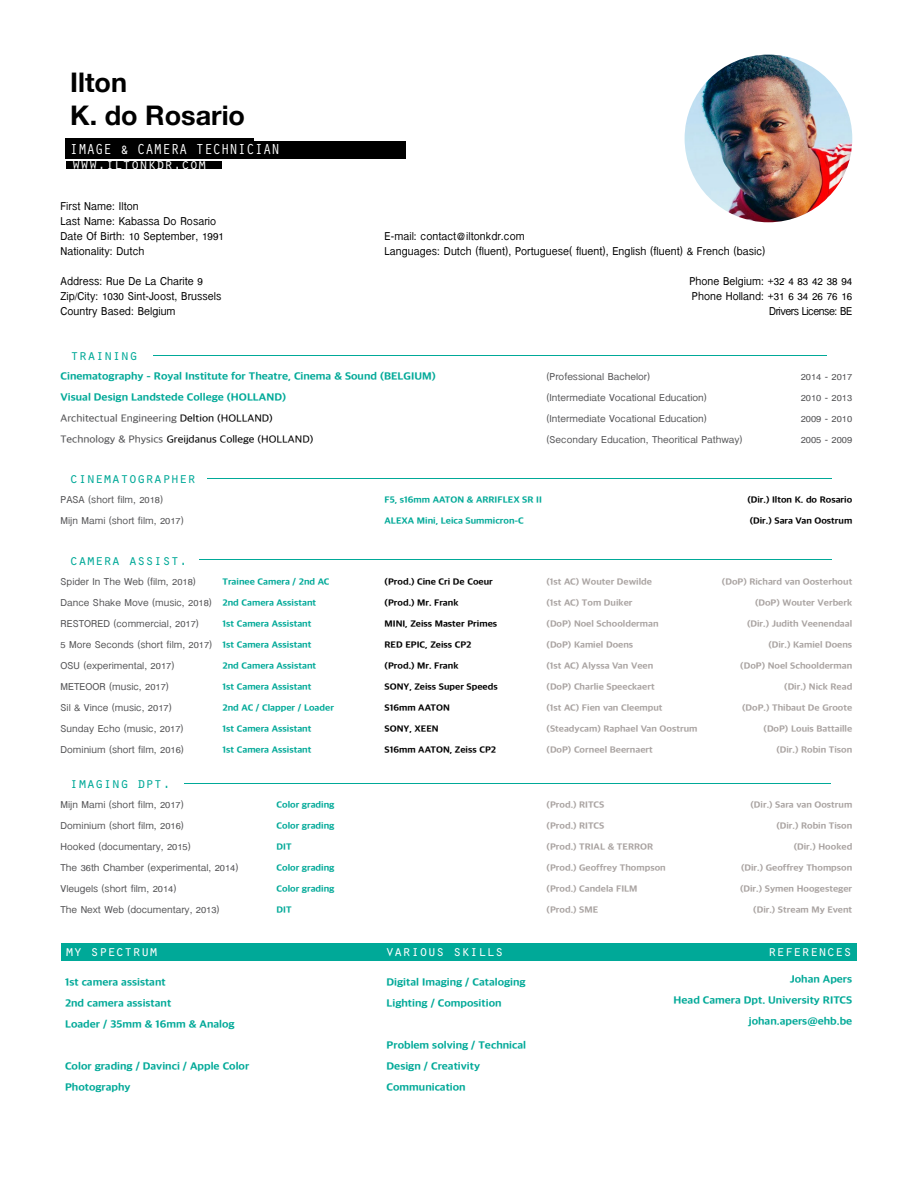
<style>
.page{position:relative;width:918px;height:1188px;background:#fff}
.page>*{position:absolute;margin:0;border:0;box-sizing:border-box;transform-origin:0 0}
.t1{font:700 27px/32.4px "Helvetica Neue";color:#000}
.t2{font:15px "Orator Std";letter-spacing:-.04em;color:#fff}
.t3{font:15px "Orator Std";letter-spacing:-.04em;color:#00a998}
.t4{font:12px/15px "Inai Mathi";letter-spacing:.005em;color:#000}
.t5{font:12px "Inai Mathi";letter-spacing:-.04em;color:#000}
.t6{font:10.5px "Inai Mathi";color:#545456;scale:1.09 1}
.t7{font:800 10.5px/21px "Apple SD Gothic Neo";color:#00a998;scale:1.09 1}
.t8{font:500 10.5px "Apple SD Gothic Neo";color:#000;scale:1.09 1}
.t9{font:500 10.5px "Apple SD Gothic Neo";color:#545456;scale:1.09 1}
.t10{font:800 9px "Apple SD Gothic Neo";color:#a9a3a1;scale:1.09 1}
.t11{font:800 9px "Apple SD Gothic Neo";color:#00a998;scale:1.09 1}
.t12{font:800 9px "Apple SD Gothic Neo";color:#000;scale:1.09 1}
.s1{color:#000}
.s2{color:#545456}
.s3{font-family:"Apple SD Gothic Neo";font-weight:800;font-size:9px;color:#00a998}
</style>
<div class="page">
<hr style="left:66px;top:138px;width:188px;height:4px;background:#000">
<div style="left:66px;top:141px;width:340px;height:18px;background:#000"></div>
<img style="left:685px;top:55px;width:167px;height:167px;border-radius:84px">
<div style="left:66px;top:161px;width:156px;height:8px;background:#000"></div>
<div style="left:61px;top:943px;width:796px;height:17px;background:#00a998"></div>
<h1 class="t1" style="left:70px;top:67px;width:176px">Ilton<br>K. do Rosario</h1>
<h2 class="t2" style="left:70px;top:139px;width:212px">IMAGE &amp; CAMERA TECHNICIAN</h2>
<h2 class="t2" style="left:72px;top:153px;width:137px">www.iltonkdr.com</h2>
<p class="t4" style="left:61px;top:199px;width:165px">First Name: Ilton<br>Last Name: Kabassa Do Rosario<br>Date Of Birth: 10 September, 1991</p>
<p class="t4" style="left:385px;top:229px;width:142px">E-mail: contact@iltonkdr.com</p>
<p class="t4" style="left:61px;top:244px;width:85px">Nationality: Dutch</p>
<p class="t4" style="left:385px;top:244px;width:382px">Languages: Dutch (fluent), Portuguese( fluent), English (fluent) &amp; French (basic)</p>
<p class="t4" style="left:61px;top:274px;width:144px">Address: Rue De La Charite 9</p>
<p class="t4" style="left:689px;top:274px;width:164px">Phone Belgium: +32 4 83 42 38 94</p>
<p class="t4" style="left:61px;top:289px;width:162px">Zip/City: 1030 Sint-Joost, Brussels</p>
<p class="t4" style="left:692px;top:289px;width:162px">Phone Holland: +31 6 34 26 76 16</p>
<p class="t4" style="left:61px;top:304px;width:117px">Country Based: Belgium</p>
<p class="t5" style="left:769px;top:305px;width:85px">Drivers License: BE</p>
<h2 class="t3" style="left:70px;top:344px;width:69px">training</h2>
<p class="t7" style="left:61px;top:367px;width:346px">Cinematography - Royal Institute for Theatre, Cinema &amp; Sound (BELGIUM)</p>
<p class="t6" style="left:547px;top:371px;width:97px">(Professional Bachelor)</p>
<p class="t6" style="left:801px;top:371px;width:49px">2014 - 2017</p>
<p class="t7" style="left:61px;top:388px;width:208px">Visual Design Landstede College (HOLLAND)</p>
<p class="t6" style="left:547px;top:392px;width:149px">(Intermediate Vocational Education)</p>
<p class="t6" style="left:801px;top:392px;width:49px">2010 - 2013</p>
<p class="t9" style="left:61px;top:413px;width:196px">Architectual Engineering <span class="s1">Deltion (HOLLAND)</span></p>
<p class="t6" style="left:547px;top:413px;width:149px">(Intermediate Vocational Education)</p>
<p class="t6" style="left:801px;top:413px;width:49px">2009 - 2010</p>
<p class="t8" style="left:61px;top:434px;width:233px"><span class="s2">Technology &amp; Physics</span> Greijdanus College (HOLLAND)</p>
<p class="t6" style="left:547px;top:434px;width:181px">(Secondary Education, Theoritical Pathway)</p>
<p class="t6" style="left:801px;top:434px;width:49px">2005 - 2009</p>
<h2 class="t3" style="left:70px;top:467px;width:128px">cinematographer</h2>
<p class="t6" style="left:61px;top:494px;width:96px">PASA (short film, 2018)</p>
<p class="t11" style="left:385px;top:495px;width:146px">F5, s16mm AATON &amp; ARRIFLEX SR II</p>
<p class="t12" style="left:747px;top:495px;width:98px">(Dir.) Ilton K. do Rosario</p>
<p class="t6" style="left:61px;top:515px;width:115px">Mijn Mami (short film, 2017)</p>
<p class="t11" style="left:385px;top:516px;width:129px">ALEXA Mini, Leica Summicron-C</p>
<p class="t12" style="left:750px;top:516px;width:96px">(Dir.) Sara Van Oostrum</p>
<h2 class="t3" style="left:70px;top:549px;width:120px">camera assist.</h2>
<p class="t6" style="left:61px;top:576px;width:126px">Spider In The Web (film, 2018)</p>
<p class="t11" style="left:223px;top:577px;width:100px">Trainee Camera / 2nd AC</p>
<p class="t12" style="left:385px;top:577px;width:101px">(Prod.) Cine Cri De Coeur</p>
<p class="t10" style="left:547px;top:577px;width:98px">(1st AC) Wouter Dewilde</p>
<p class="t10" style="left:722px;top:577px;width:121px">(DoP) Richard van Oosterhout</p>
<p class="t6" style="left:61px;top:597px;width:236px">Dance Shake Move (music, 2018) <span class="s3">2nd Camera Assistant</span></p>
<p class="t12" style="left:385px;top:598px;width:69px">(Prod.) Mr. Frank</p>
<p class="t10" style="left:547px;top:598px;width:80px">(1st AC) Tom Duiker</p>
<p class="t10" style="left:755px;top:598px;width:91px">(DoP) Wouter Verberk</p>
<p class="t6" style="left:61px;top:618px;width:129px">RESTORED (commercial, 2017)</p>
<p class="t11" style="left:223px;top:619px;width:83px">1st Camera Assistant</p>
<p class="t12" style="left:385px;top:619px;width:105px">MINI, Zeiss Master Primes</p>
<p class="t10" style="left:547px;top:619px;width:104px">(DoP) Noel Schoolderman</p>
<p class="t10" style="left:747px;top:619px;width:98px">(Dir.) Judith Veenendaal</p>
<p class="t6" style="left:61px;top:639px;width:232px">5 More Seconds (short film, 2017) <span class="s3">1st Camera Assistant</span></p>
<p class="t12" style="left:385px;top:640px;width:81px">RED EPIC, Zeiss CP2</p>
<p class="t10" style="left:547px;top:640px;width:81px">(DoP) Kamiel Doens</p>
<p class="t10" style="left:768px;top:640px;width:79px">(Dir.) Kamiel Doens</p>
<p class="t6" style="left:61px;top:660px;width:106px">OSU (experimental, 2017)</p>
<p class="t11" style="left:223px;top:661px;width:87px">2nd Camera Assistant</p>
<p class="t12" style="left:385px;top:661px;width:69px">(Prod.) Mr. Frank</p>
<p class="t10" style="left:547px;top:661px;width:99px">(1st AC) Alyssa Van Veen</p>
<p class="t10" style="left:740px;top:661px;width:104px">(DoP) Noel Schoolderman</p>
<p class="t6" style="left:61px;top:681px;width:101px">METEOOR (music, 2017)</p>
<p class="t11" style="left:223px;top:682px;width:83px">1st Camera Assistant</p>
<p class="t12" style="left:385px;top:682px;width:105px">SONY, Zeiss Super Speeds</p>
<p class="t10" style="left:547px;top:682px;width:101px">(DoP) Charlie Speeckaert</p>
<p class="t10" style="left:784px;top:682px;width:64px">(Dir.) Nick Read</p>
<p class="t6" style="left:61px;top:702px;width:103px">Sil &amp; Vince (music, 2017)</p>
<p class="t11" style="left:223px;top:703px;width:104px">2nd AC / Clapper / Loader</p>
<p class="t12" style="left:385px;top:703px;width:61px">S16mm AATON</p>
<p class="t10" style="left:547px;top:703px;width:108px">(1st AC) Fien van Cleemput</p>
<p class="t10" style="left:742px;top:703px;width:103px">(DoP.) Thibaut De Groote</p>
<p class="t6" style="left:61px;top:723px;width:114px">Sunday Echo (music, 2017)</p>
<p class="t11" style="left:223px;top:724px;width:83px">1st Camera Assistant</p>
<p class="t12" style="left:385px;top:724px;width:51px">SONY, XEEN</p>
<p class="t10" style="left:547px;top:724px;width:140px">(Steadycam) Raphael Van Oostrum</p>
<p class="t10" style="left:764px;top:724px;width:83px">(DoP) Louis Battaille</p>
<p class="t6" style="left:61px;top:744px;width:115px">Dominium (short film, 2016)</p>
<p class="t11" style="left:223px;top:745px;width:83px">1st Camera Assistant</p>
<p class="t12" style="left:385px;top:745px;width:104px">S16mm AATON, Zeiss CP2</p>
<p class="t10" style="left:547px;top:745px;width:99px">(DoP) Corneel Beernaert</p>
<p class="t10" style="left:776px;top:745px;width:71px">(Dir.) Robin Tison</p>
<h2 class="t3" style="left:70px;top:773px;width:103px">imaging dpt.</h2>
<p class="t6" style="left:61px;top:799px;width:115px">Mijn Mami (short film, 2017)</p>
<p class="t11" style="left:277px;top:800px;width:55px">Color grading</p>
<p class="t10" style="left:547px;top:800px;width:54px">(Prod.) RITCS</p>
<p class="t10" style="left:751px;top:800px;width:95px">(Dir.) Sara van Oostrum</p>
<p class="t6" style="left:61px;top:820px;width:115px">Dominium (short film, 2016)</p>
<p class="t11" style="left:277px;top:821px;width:55px">Color grading</p>
<p class="t10" style="left:547px;top:821px;width:54px">(Prod.) RITCS</p>
<p class="t10" style="left:776px;top:821px;width:71px">(Dir.) Robin Tison</p>
<p class="t6" style="left:61px;top:841px;width:121px">Hooked (documentary, 2015)</p>
<p class="t11" style="left:277px;top:842px;width:15px">DIT</p>
<p class="t10" style="left:547px;top:842px;width:99px">(Prod.) TRIAL &amp; TERROR</p>
<p class="t10" style="left:794px;top:842px;width:55px">(Dir.) Hooked</p>
<p class="t6" style="left:61px;top:862px;width:165px">The 36th Chamber (experimental, 2014)</p>
<p class="t11" style="left:277px;top:863px;width:55px">Color grading</p>
<p class="t10" style="left:547px;top:863px;width:111px">(Prod.) Geoffrey Thompson</p>
<p class="t10" style="left:741px;top:863px;width:104px">(Dir.) Geoffrey Thompson</p>
<p class="t6" style="left:61px;top:883px;width:108px">Vleugels (short film, 2014)</p>
<p class="t11" style="left:277px;top:884px;width:55px">Color grading</p>
<p class="t10" style="left:547px;top:884px;width:85px">(Prod.) Candela FILM</p>
<p class="t10" style="left:740px;top:884px;width:104px">(Dir.) Symen Hoogesteger</p>
<p class="t6" style="left:61px;top:904px;width:147px">The Next Web (documentary, 2013)</p>
<p class="t11" style="left:277px;top:905px;width:15px">DIT</p>
<p class="t10" style="left:547px;top:905px;width:49px">(Prod.) SME</p>
<p class="t10" style="left:753px;top:905px;width:92px">(Dir.) Stream My Event</p>
<h2 class="t2" style="left:65px;top:940px;width:95px">my spectrum</h2>
<h2 class="t2" style="left:385px;top:940px;width:120px">various skills</h2>
<h2 class="t2" style="left:768px;top:940px;width:86px">references</h2>
<p class="t7" style="left:65px;top:972px;width:157px">1st camera assistant<br>2nd camera assistant<br>Loader / 35mm &amp; 16mm &amp; Analog</p>
<p class="t7" style="left:65px;top:1056px;width:171px">Color grading / Davinci / Apple Color<br>Photography</p>
<p class="t7" style="left:674px;top:969px;width:165px;text-align:right">Johan Apers<br>Head Camera Dpt. University RITCS johan.apers@ehb.be</p>
<p class="t7" style="left:387px;top:972px;width:129px">Digital Imaging / Cataloging<br>Lighting / Composition</p>
<p class="t7" style="left:387px;top:1035px;width:129px">Problem solving / Technical<br>Design / Creativity<br>Communication</p>
</div>
